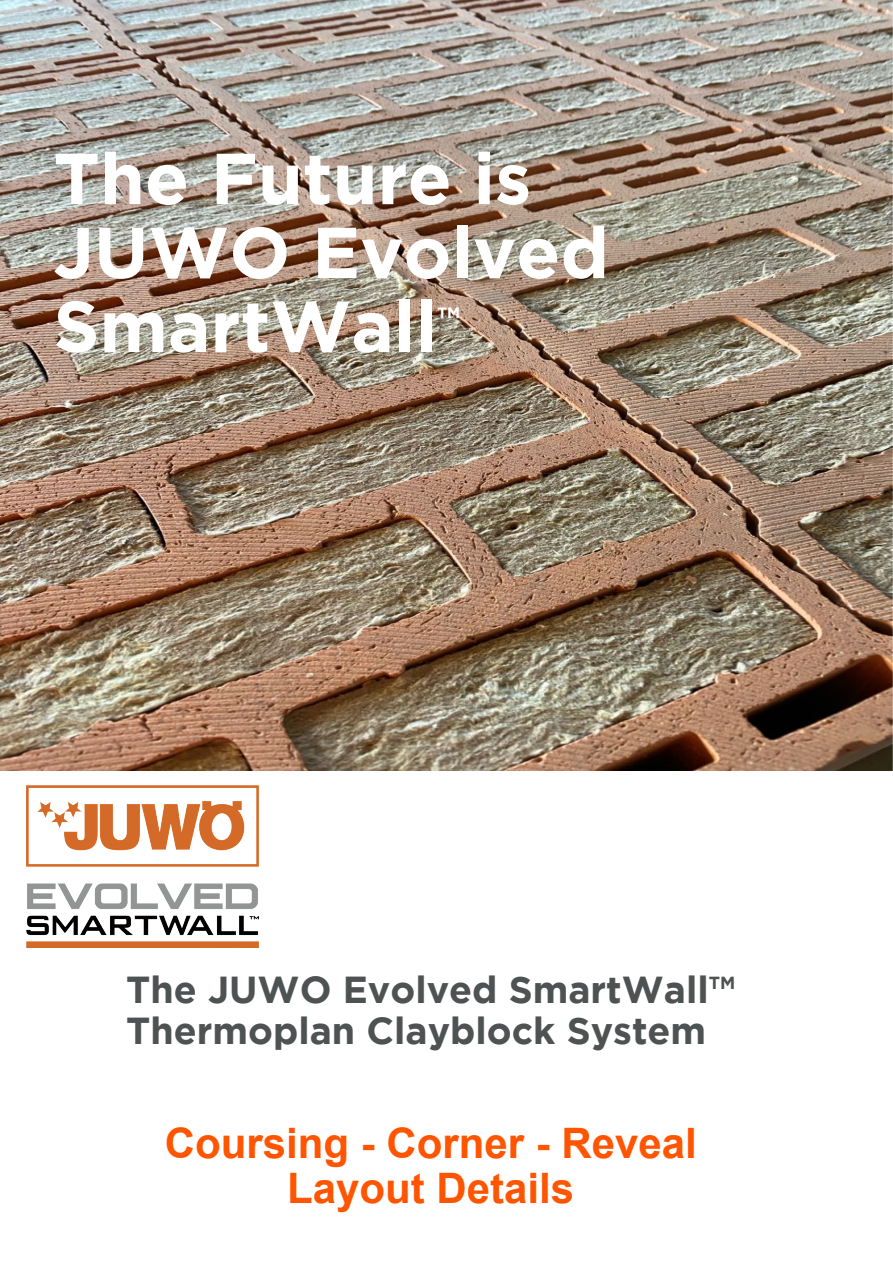
<style>
.page{position:relative;width:893px;height:1263px;background:#fff}
.page>*{position:absolute;margin:0;border:0;box-sizing:border-box;transform-origin:0 0}
.t1{font:700 72px/73.9px "Gotham";color:#fff}
.t2{font:700 42px/45.3px "Arial";color:#f50;text-align:center}
.t3{font:700 37.5px/40.5px "Gotham";color:#4f5252}
.t4{font:700 15px "Gotham";color:#fff}
</style>
<div class="page">
<img style="left:27px;top:786px;width:232px;height:162px">
<img style="left:1px;top:1px;width:891px;height:769px">
<h1 class="t1" style="left:53px;top:140px;width:557px">The Future is<br>JUWO Evolved<br>SmartWall</h1>
<p class="t4" style="left:437px;top:304px;width:24px">TM</p>
<p class="t3" style="left:126px;top:968px;width:610px">The JUWO Evolved SmartWall<sup>TM<br></sup>Thermoplan Clayblock System</p>
<p class="t2" style="left:165px;top:1121px;width:534px">Coursing - Corner - Reveal<br>Layout Details</p>
</div>
